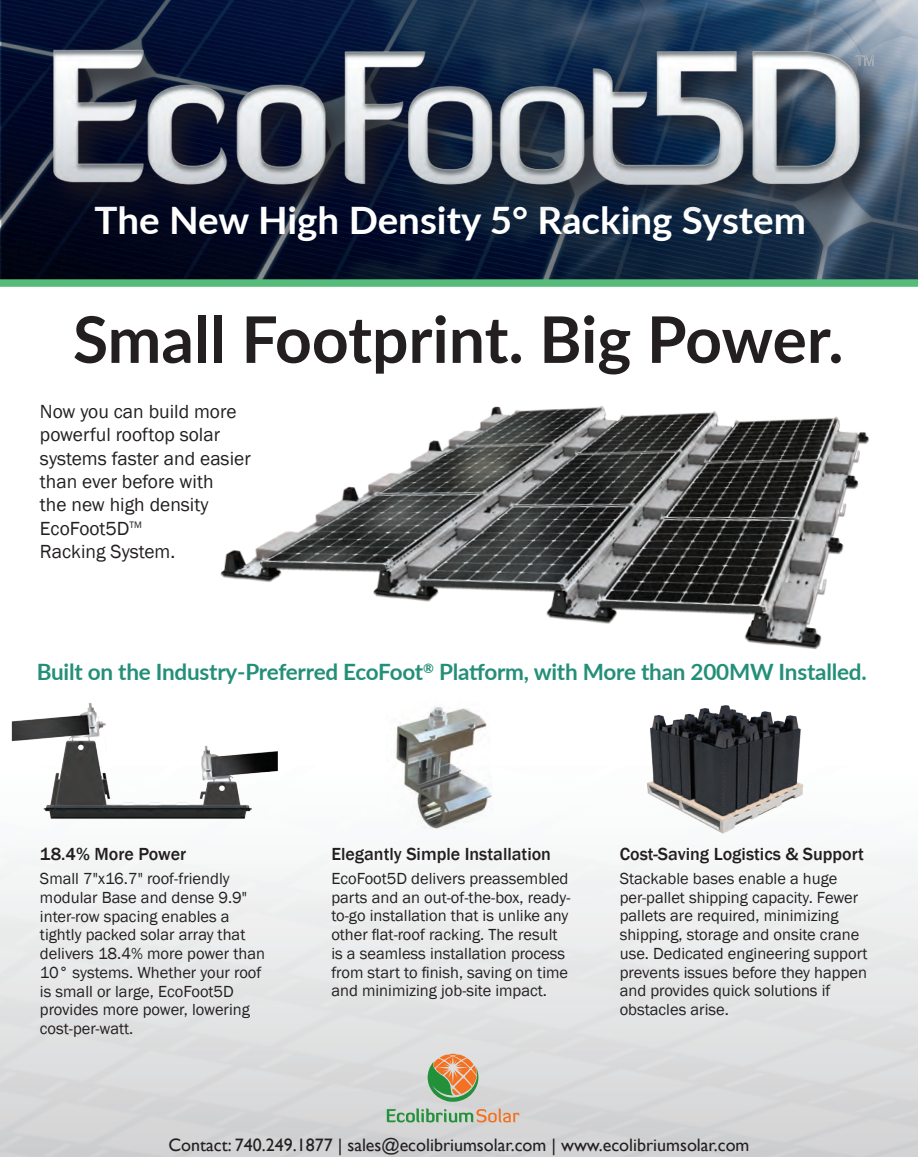
<style>
.page{position:relative;width:918px;height:1157px;background:#fff}
.page>*{position:absolute;margin:0;border:0;box-sizing:border-box;transform-origin:0 0}
.t1{font:700 64.2px "Lato";color:#231f20}
.t2{font:700 37.8px "Lato";color:#fff}
.t3{font:700 22.5px "Lato";letter-spacing:-.01em;color:#248f79}
.t4{font:19.5px/23.4px "Franklin Gothic";color:#231f20}
.t5{font:18px "Gill Sans";color:#231f20}
.t6{font:500 18px "Franklin Gothic";color:#231f20}
.t7{font:16.5px/18.8px "Franklin Gothic";color:#231f20}
</style>
<div class="page">
<img style="left:0;top:0;width:918px;height:279px">
<img style="left:0;top:0;width:1px;height:129px">
<div style="left:0;top:279px;width:918px;height:8px;background:#55bc7a"></div>
<div style="left:44px;top:42px;width:860px;height:175px;background:#231f20;opacity:.75"></div>
<img style="left:37px;top:30px;width:851px;height:173px">
<img style="left:220px;top:406px;width:649px;height:244px">
<img style="left:12px;top:702px;width:270px;height:138px">
<svg style="left:387px;top:1108px;width:132px;height:14px;background:#adba9d"></svg>
<svg style="left:428px;top:1053px;width:53px;height:49px;background:#b5a677"></svg>
<img style="left:386px;top:701px;width:107px;height:128px">
<img style="left:609px;top:705px;width:226px;height:135px">
<h2 class="t2" style="left:95px;top:192px;width:713px">The New High Density 5° Racking System</h2>
<h1 class="t1" style="left:73px;top:292px;width:772px">Small Footprint. Big Power.</h1>
<p class="t4" style="left:40px;top:400px;width:212px">Now you can build more powerful rooftop solar systems faster and easier than ever before with<br>the new high density<br>EcoFoot5D<sup>TM<br></sup>Racking System.</p>
<h3 class="t3" style="left:37px;top:655px;width:831px">Built on the Industry-Preferred EcoFoot<sup>®</sup> Platform, with More than 200MW Installed.</h3>
<p class="t6" style="left:40px;top:843px;width:148px">18.4% More Power</p>
<p class="t6" style="left:331px;top:843px;width:221px">Elegantly Simple Installation</p>
<p class="t6" style="left:620px;top:843px;width:246px">Cost-Saving Logistics &amp; Support</p>
<p class="t7" style="left:40px;top:869px;width:227px">Small 7"x16.7" roof-friendly modular Base and dense 9.9" inter-row spacing enables a tightly packed solar array that delivers 18.4% more power than<br>10° systems. Whether your roof is small or large, EcoFoot5D provides more power, lowering cost-per-watt.</p>
<p class="t7" style="left:331px;top:869px;width:241px">EcoFoot5D delivers preassembled parts and an out-of-the-box, ready&shy;to-go installation that is unlike any other flat-roof racking. The result is a seamless installation process from start to finish, saving on time and minimizing job-site impact.</p>
<p class="t7" style="left:620px;top:869px;width:249px">Stackable bases enable a huge per-pallet shipping capacity. Fewer pallets are required, minimizing shipping, storage and onsite crane use. Dedicated engineering support prevents issues before they happen and provides quick solutions if obstacles arise.</p>
<p class="t5" style="left:168px;top:1134px;width:583px">Contact: 740.249.1877 | sales@ecolibriumsolar.com | www.ecolibriumsolar.com</p>
</div>
